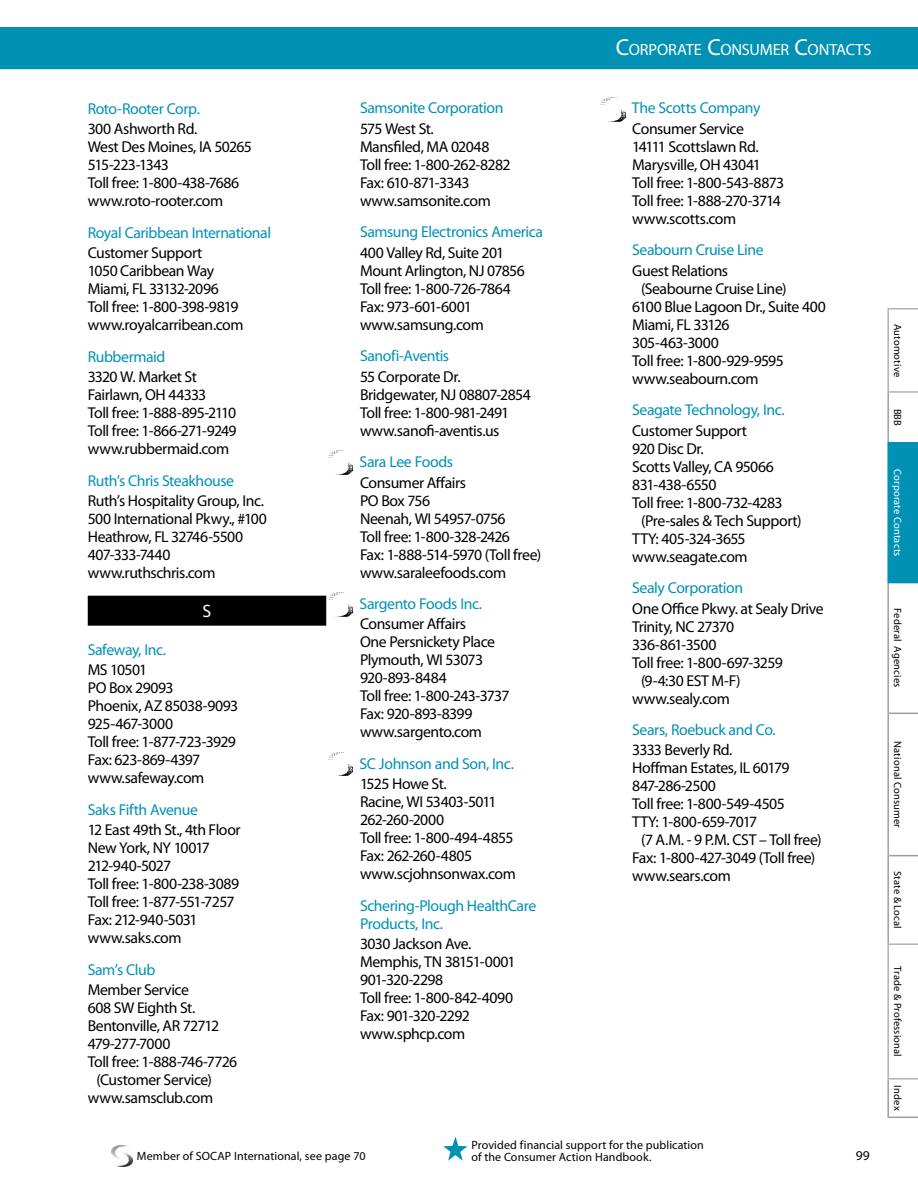
<style>
.page{position:relative;width:918px;height:1188px;background:#fff}
.page>*{position:absolute;margin:0;border:0;box-sizing:border-box;transform-origin:0 0}
.t1{font:18px "Myriad Pro";color:#fff}
.t2{font:16.35px "Myriad Pro";letter-spacing:-.005em;color:#fff}
.t3{font:15.75px/18px "Myriad Pro";letter-spacing:-.03em;color:#000}
.t4{font:15.75px/18px "Myriad Pro";letter-spacing:-.025em;color:#0091b5}
.t5{font:13.5px "Myriad Pro";color:#000}
.t6{font:12px/12px "Myriad Pro";letter-spacing:.01em;color:#000}
.t7{font:10.5px "Myriad Pro";letter-spacing:.015em;color:#000}
.t8{font:10.5px "Myriad Pro";letter-spacing:.015em;color:#fff}
.s1{font-size:23.25px}
</style>
<div class="page">
<svg style="left:443px;top:1137px;width:25px;height:24px"></svg>
<img style="left:111px;top:1145px;width:21px;height:22px">
<div style="left:0;top:27px;width:918px;height:42px;background:#0091b5"></div>
<div style="left:888px;top:443px;width:30px;height:140px;background:#0091b5"></div>
<svg style="left:889px;top:1117px;width:29px;height:1px"></svg>
<hr style="left:887px;top:1080px;width:2px;height:38px;background:#9d9fa2">
<hr style="left:887px;top:393px;width:2px;height:49px;background:#9d9fa2">
<hr style="left:887px;top:583px;width:2px;height:130px;background:#9d9fa2">
<svg style="left:889px;top:713px;width:29px;height:1px"></svg>
<hr style="left:887px;top:713px;width:2px;height:143px;background:#9d9fa2">
<svg style="left:889px;top:855px;width:29px;height:1px"></svg>
<hr style="left:887px;top:856px;width:2px;height:87px;background:#9d9fa2">
<hr style="left:889px;top:943px;width:29px;height:2px;background:#b3b2b0">
<hr style="left:889px;top:1078px;width:29px;height:2px;background:#b3b2b0">
<hr style="left:887px;top:943px;width:2px;height:137px;background:#b3b2b0">
<hr style="left:889px;top:308px;width:29px;height:2px;background:#b3b2b0">
<hr style="left:889px;top:391px;width:29px;height:2px;background:#b3b2b0">
<hr style="left:887px;top:308px;width:2px;height:85px;background:#b3b2b0">
<hr style="left:889px;top:442px;width:29px;height:2px;background:#0091b5">
<hr style="left:887px;top:442px;width:2px;height:141px;background:#0091b5">
<div style="left:88px;top:596px;width:238px;height:30px;background:#000"></div>
<img style="left:329px;top:450px;width:24px;height:24px">
<img style="left:329px;top:592px;width:24px;height:24px">
<img style="left:329px;top:752px;width:24px;height:24px">
<img style="left:601px;top:98px;width:24px;height:24px">
<p class="t4" style="left:88px;top:99px;width:114px">Roto-Rooter Corp.</p>
<p class="t3" style="left:88px;top:120px;width:166px">300 Ashworth Rd.<br>West Des Moines, IA 50265<br>515-223-1343<br>Toll free: 1-800-438-7686 www.roto-rooter.com</p>
<p class="t4" style="left:88px;top:223px;width:185px">Royal Caribbean International</p>
<p class="t3" style="left:88px;top:244px;width:157px">Customer Support<br>1050 Caribbean Way<br>Miami, FL 33132-2096<br>Toll free: 1-800-398-9819 www.royalcarribean.com</p>
<p class="t4" style="left:88px;top:347px;width:79px">Rubbermaid</p>
<p class="t3" style="left:88px;top:368px;width:150px">3320 W. Market St<br>Fairlawn, OH 44333<br>Toll free: 1-888-895-2110<br>Toll free: 1-866-271-9249 www.rubbermaid.com</p>
<p class="t4" style="left:88px;top:471px;width:148px">Ruth’s Chris Steakhouse</p>
<p class="t3" style="left:88px;top:492px;width:181px">Ruth’s Hospitality Group, Inc.<br>500 International Pkwy., #100<br>Heathrow, FL 32746-5500<br>407-333-7440 www.ruthschris.com</p>
<p class="t1" style="left:203px;top:600px;width:10px">S</p>
<p class="t4" style="left:88px;top:640px;width:80px">Safeway, Inc.</p>
<p class="t3" style="left:88px;top:661px;width:152px">MS 10501<br>PO Box 29093<br>Phoenix, AZ 85038-9093<br>925-467-3000<br>Toll free: 1-877-723-3929<br>Fax: 623-869-4397 www.safeway.com</p>
<p class="t4" style="left:88px;top:800px;width:112px">Saks Fifth Avenue</p>
<p class="t3" style="left:88px;top:821px;width:154px">12 East 49th St., 4th Floor<br>New York, NY 10017<br>212-940-5027<br>Toll free: 1-800-238-3089<br>Toll free: 1-877-551-7257<br>Fax: 212-940-5031 www.saks.com</p>
<p class="t4" style="left:88px;top:960px;width:69px">Sam’s Club</p>
<p class="t3" style="left:88px;top:981px;width:103px">Member Service</p>
<p class="t3" style="left:88px;top:999px;width:109px">608 SW Eighth St.</p>
<p class="t3" style="left:88px;top:1017px;width:133px">Bentonville, AR 72712</p>
<p class="t3" style="left:88px;top:1035px;width:84px">479-277-7000</p>
<p class="t3" style="left:88px;top:1053px;width:151px">Toll free: 1-888-746-7726</p>
<p class="t3" style="left:97px;top:1071px;width:117px">(Customer Service)</p>
<p class="t3" style="left:88px;top:1089px;width:127px">www.samsclub.com</p>
<p class="t4" style="left:360px;top:99px;width:145px">Samsonite Corporation</p>
<p class="t3" style="left:360px;top:119px;width:152px">575 West St.<br>Mansfiled, MA 02048<br>Toll free: 1-800-262-8282<br>Fax: 610-871-3343 www.samsonite.com</p>
<p class="t4" style="left:360px;top:223px;width:185px">Samsung Electronics America</p>
<p class="t3" style="left:360px;top:243px;width:166px">400 Valley Rd, Suite 201<br>Mount Arlington, NJ 07856<br>Toll free: 1-800-726-7864<br>Fax: 973-601-6001 www.samsung.com</p>
<p class="t4" style="left:360px;top:347px;width:91px">Sanofi-Aventis</p>
<p class="t3" style="left:360px;top:367px;width:172px">55 Corporate Dr.<br>Bridgewater, NJ 08807-2854<br>Toll free: 1-800-981-2491 www.sanofi-aventis.us</p>
<p class="t4" style="left:360px;top:453px;width:95px">Sara Lee Foods</p>
<p class="t3" style="left:360px;top:473px;width:183px">Consumer Affairs<br>PO Box 756<br>Neenah, WI 54957-0756<br>Toll free: 1-800-328-2426<br>Fax: 1-888-514-5970 (Toll free) www.saraleefoods.com</p>
<p class="t4" style="left:360px;top:595px;width:124px">Sargento Foods Inc.</p>
<p class="t3" style="left:360px;top:615px;width:151px">Consumer Affairs<br>One Persnickety Place<br>Plymouth, WI 53073<br>920-893-8484<br>Toll free: 1-800-243-3737<br>Fax: 920-893-8399 www.sargento.com</p>
<p class="t4" style="left:360px;top:754px;width:156px">SC Johnson and Son, Inc.</p>
<p class="t3" style="left:360px;top:775px;width:157px">1525 Howe St.<br>Racine, WI 53403-5011<br>262-260-2000<br>Toll free: 1-800-494-4855<br>Fax: 262-260-4805 www.scjohnsonwax.com</p>
<p class="t4" style="left:360px;top:896px;width:178px">Schering-Plough HealthCare<br>Products, Inc.</p>
<p class="t3" style="left:360px;top:935px;width:157px">3030 Jackson Ave.<br>Memphis, TN 38151-0001<br>901-320-2298<br>Toll free: 1-800-842-4090<br>Fax: 901-320-2292 www.sphcp.com</p>
<p class="t2" style="left:616px;top:39px;width:257px"><span class="s1">C</span>ORPORATE <span class="s1">C</span>ONSUMER <span class="s1">C</span>ONTACTS</p>
<p class="t4" style="left:632px;top:99px;width:130px">The Scotts Company</p>
<p class="t3" style="left:632px;top:119px;width:154px">Consumer Service<br>14111 Scottslawn Rd.<br>Marysville, OH 43041<br>Toll free: 1-800-543-8873<br>Toll free: 1-888-270-3714 www.scotts.com</p>
<p class="t4" style="left:632px;top:241px;width:133px">Seabourn Cruise Line</p>
<p class="t3" style="left:632px;top:261px;width:97px">Guest Relations</p>
<p class="t3" style="left:641px;top:279px;width:147px">(Seabourne Cruise Line)</p>
<p class="t3" style="left:632px;top:297px;width:195px">6100 Blue Lagoon Dr., Suite 400</p>
<p class="t3" style="left:632px;top:315px;width:99px">Miami, FL 33126</p>
<p class="t3" style="left:632px;top:333px;width:88px">305-463-3000</p>
<p class="t3" style="left:632px;top:351px;width:153px">Toll free: 1-800-929-9595</p>
<p class="t3" style="left:632px;top:369px;width:128px">www.seabourn.com</p>
<p class="t4" style="left:632px;top:401px;width:154px">Seagate Technology, Inc.</p>
<p class="t3" style="left:632px;top:421px;width:116px">Customer Support</p>
<p class="t3" style="left:632px;top:439px;width:73px">920 Disc Dr.</p>
<p class="t3" style="left:632px;top:457px;width:143px">Scotts Valley, CA 95066</p>
<p class="t3" style="left:632px;top:475px;width:86px">831-438-6550</p>
<p class="t3" style="left:632px;top:493px;width:152px">Toll free: 1-800-732-4283</p>
<p class="t3" style="left:641px;top:511px;width:162px">(Pre-sales &amp; Tech Support)</p>
<p class="t3" style="left:632px;top:529px;width:115px">TTY: 405-324-3655</p>
<p class="t3" style="left:632px;top:547px;width:117px">www.seagate.com</p>
<p class="t4" style="left:632px;top:579px;width:112px">Sealy Corporation</p>
<p class="t3" style="left:632px;top:599px;width:193px">One Office Pkwy. at Sealy Drive</p>
<p class="t3" style="left:632px;top:617px;width:103px">Trinity, NC 27370</p>
<p class="t3" style="left:632px;top:635px;width:86px">336-861-3500</p>
<p class="t3" style="left:632px;top:653px;width:152px">Toll free: 1-800-697-3259</p>
<p class="t3" style="left:641px;top:671px;width:101px">(9-4:30 EST M-F)</p>
<p class="t3" style="left:632px;top:689px;width:99px">www.sealy.com</p>
<p class="t4" style="left:632px;top:720px;width:145px">Sears, Roebuck and Co.</p>
<p class="t3" style="left:632px;top:741px;width:102px">3333 Beverly Rd.</p>
<p class="t3" style="left:632px;top:759px;width:159px">Hoffman Estates, IL 60179</p>
<p class="t3" style="left:632px;top:777px;width:85px">847-286-2500</p>
<p class="t3" style="left:632px;top:795px;width:154px">Toll free: 1-800-549-4505</p>
<p class="t3" style="left:632px;top:813px;width:126px">TTY: 1-800-659-7017</p>
<p class="t3" style="left:641px;top:831px;width:182px">(7 A.M. - 9 P.M. CST – Toll free)</p>
<p class="t3" style="left:632px;top:849px;width:185px">Fax: 1-800-427-3049 (Toll free)</p>
<p class="t3" style="left:632px;top:867px;width:100px">www.sears.com</p>
<p class="t6" style="left:471px;top:1138px;width:234px">Provided financial support for the publication of the Consumer Action Handbook.</p>
<p class="t6" style="left:137px;top:1150px;width:230px">Member of SOCAP International, see page 70</p>
<p class="t5" style="left:856px;top:1147px;width:15px">99</p>
<p class="t7" style="left:904px;top:324px;width:55px;rotate:90deg">Automotive</p>
<p class="t7" style="left:904px;top:409px;width:19px;rotate:90deg">BBB</p>
<p class="t8" style="left:904px;top:469px;width:89px;rotate:90deg">Corporate Contacts</p>
<p class="t7" style="left:904px;top:608px;width:80px;rotate:90deg">Federal Agencies</p>
<p class="t7" style="left:904px;top:741px;width:88px;rotate:90deg">National Consumer</p>
<p class="t7" style="left:904px;top:871px;width:59px;rotate:90deg">State &amp; Local</p>
<p class="t7" style="left:904px;top:966px;width:92px;rotate:90deg">Trade &amp; Professional</p>
<p class="t7" style="left:904px;top:1085px;width:27px;rotate:90deg">Index</p>
</div>
